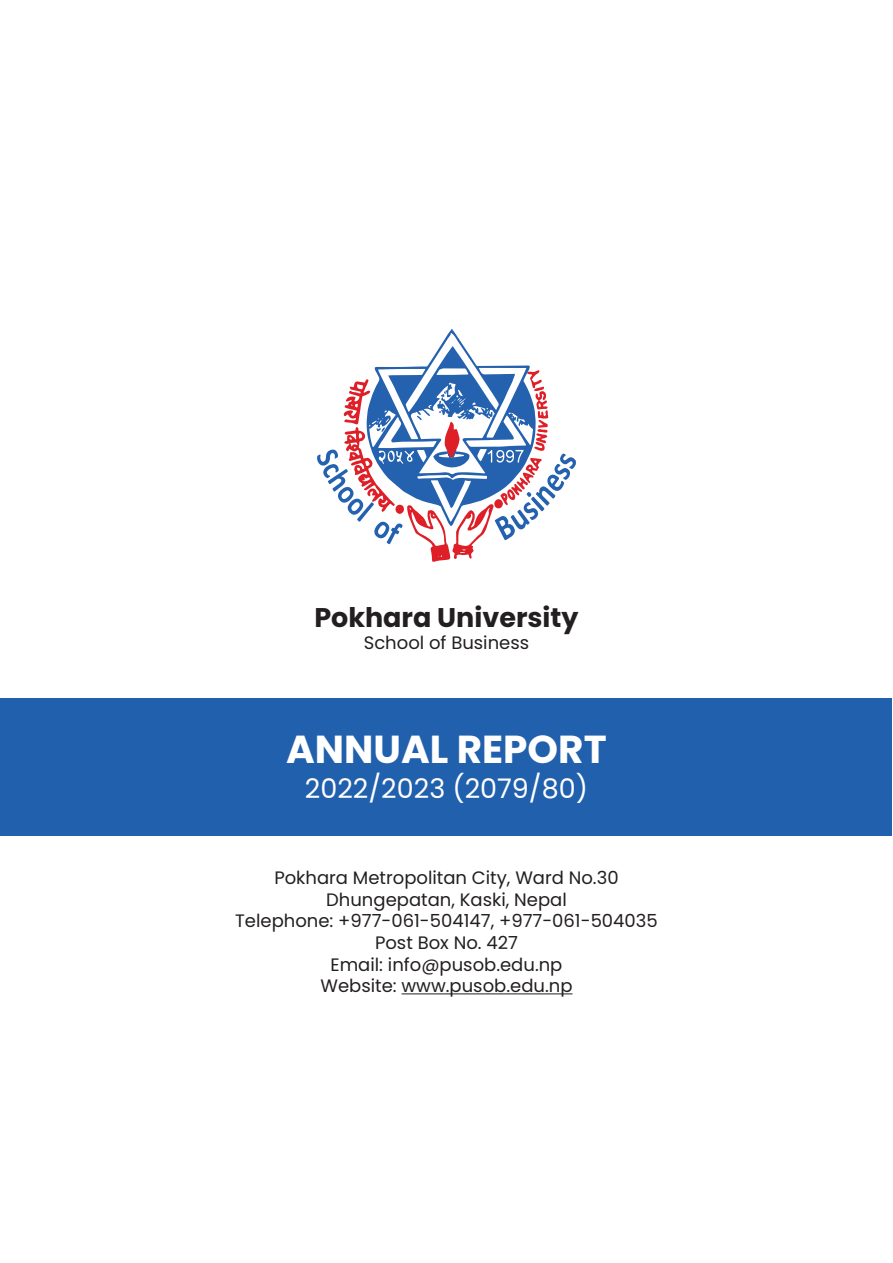
<style>
.page{position:relative;width:893px;height:1263px;background:#fff}
.page>*{position:absolute;margin:0;border:0;box-sizing:border-box;transform-origin:0 0}
.t1{font:700 39px "Poppins";color:#fff}
.t2{font:27px "Poppins";color:#fff}
.t3{font:700 27px "Poppins";color:#231f20}
.t4{font:18px "Poppins";color:#231f20}
</style>
<div class="page">
<div style="left:1px;top:698px;width:891px;height:138px;background:#2160ad"></div>
<hr style="left:402px;top:993px;width:170px;height:1px;background:#231f20">
<svg style="left:317px;top:329px;width:259px;height:233px"></svg>
<p class="t3" style="left:314px;top:602px;width:266px">Pokhara University</p>
<p class="t4" style="left:364px;top:632px;width:167px">School of Business</p>
<p class="t1" style="left:286px;top:727px;width:322px">ANNUAL REPORT</p>
<p class="t2" style="left:305px;top:772px;width:285px">2022/2023 (2079/80)</p>
<p class="t4" style="left:274px;top:867px;width:346px">Pokhara Metropolitan City, Ward No.30</p>
<p class="t4" style="left:326px;top:889px;width:242px">Dhungepatan, Kaski, Nepal</p>
<p class="t4" style="left:235px;top:910px;width:424px">Telephone: +977-061-504147, +977-061-504035</p>
<p class="t4" style="left:375px;top:932px;width:144px">Post Box No. 427</p>
<p class="t4" style="left:330px;top:954px;width:233px">Email: info@pusob.edu.np</p>
<p class="t4" style="left:320px;top:975px;width:253px">Website: www.pusob.edu.np</p>
</div>
